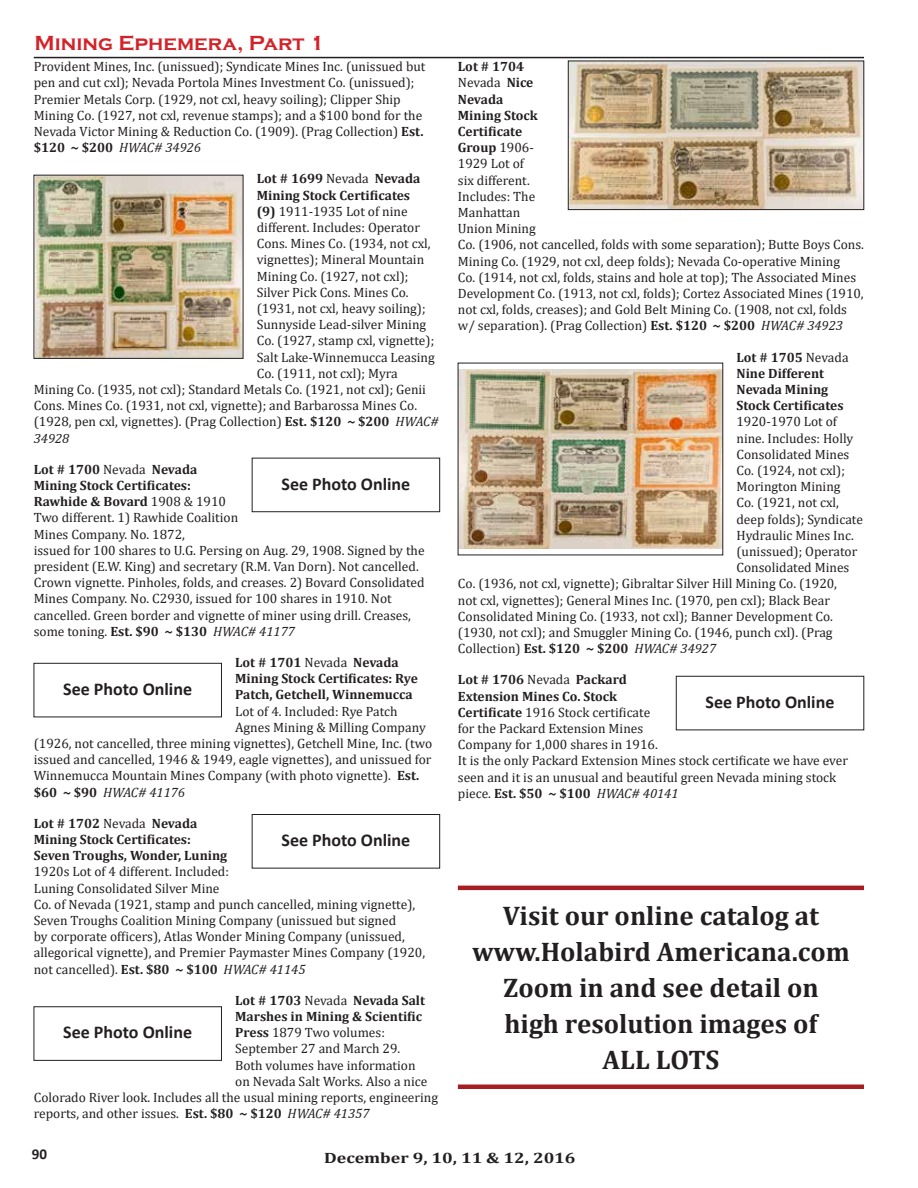
<style>
.page{position:relative;width:918px;height:1188px;background:#fff}
.page>*{position:absolute;margin:0;border:0;box-sizing:border-box;transform-origin:0 0}
.t1{font:700 27px/36px "Cambria";color:#231f20;text-align:center}
.t2{font:700 21px "Copperplate Gothic";color:#d2232a}
.t3{font:700 18px "Calibri";color:#231f20}
.t4{font:700 15px "Cambria";color:#231f20;scale:1.2 1}
.t5{font:700 15px "Calibri";color:#231f20}
.t6{font:13.5px/16.2px "Cambria";color:#231f20}
.t7{font:700 13.5px/16.2px "Cambria";color:#231f20}
.t8{font:italic 13.5px "Cambria";color:#231f20}
.s1{font-weight:700}
.s2{font-style:italic}
.s3{font-weight:400}
.s4{font-weight:700;font-style:normal}
.s5{font-weight:400;font-style:italic}
</style>
<div class="page">
<hr style="left:34px;top:57px;width:830px;height:1px;background:#231f20">
<hr style="left:458px;top:886px;width:406px;height:4px;background:#a71e22">
<div style="left:458px;top:1084px;width:406px;height:5px;background:#a71e22"></div>
<img style="left:460px;top:369px;width:261px;height:180px">
<img style="left:36px;top:177px;width:205px;height:180px">
<img style="left:570px;top:63px;width:292px;height:145px">
<div style="left:568px;top:61px;width:296px;height:149px;border:1px solid #231f20"></div>
<div style="left:34px;top:663px;width:188px;height:54px;border:1px solid #231f20"></div>
<div style="left:252px;top:458px;width:188px;height:54px;border:1px solid #231f20"></div>
<div style="left:252px;top:814px;width:188px;height:54px;border:1px solid #231f20"></div>
<div style="left:676px;top:676px;width:188px;height:54px;border:1px solid #231f20"></div>
<div style="left:34px;top:1007px;width:188px;height:54px;border:1px solid #231f20"></div>
<h2 class="t2" style="left:35px;top:31px;width:292px">Mining Ephemera, Part 1</h2>
<p class="t6" style="left:34px;top:58px;width:393px">Provident Mines, Inc. (unissued); Syndicate Mines Inc. (unissued but pen and cut cxl); Nevada Portola Mines Investment Co. (unissued); Premier Metals Corp. (1929, not cxl, heavy soiling); Clipper Ship Mining Co. (1927, not cxl, revenue stamps); and a $100 bond for the Nevada Victor Mining &amp; Reduction Co. (1909). (Prag Collection) <span class="s1">Est. $120 ~ $200</span> <span class="s2">HWAC# 34926</span></p>
<p class="t7" style="left:257px;top:170px;width:165px">Lot # 1699 <span class="s3">Nevada</span> Nevada</p>
<p class="t7" style="left:257px;top:187px;width:155px">Mining Stock Certificates</p>
<p class="t6" style="left:257px;top:203px;width:152px"><span class="s1">(9)</span> 1911-1935 Lot of nine</p>
<p class="t6" style="left:257px;top:219px;width:165px">different. Includes: Operator</p>
<p class="t6" style="left:257px;top:235px;width:175px">Cons. Mines Co. (1934, not cxl,</p>
<p class="t6" style="left:257px;top:252px;width:169px">vignettes); Mineral Mountain</p>
<p class="t6" style="left:257px;top:268px;width:153px">Mining Co. (1927, not cxl);</p>
<p class="t6" style="left:257px;top:284px;width:153px">Silver Pick Cons. Mines Co.</p>
<p class="t6" style="left:257px;top:300px;width:170px">(1931, not cxl, heavy soiling);</p>
<p class="t6" style="left:257px;top:316px;width:171px">Sunnyside Lead-silver Mining</p>
<p class="t6" style="left:257px;top:333px;width:179px">Co. (1927, stamp cxl, vignette);</p>
<p class="t6" style="left:257px;top:349px;width:180px">Salt Lake-Winnemucca Leasing</p>
<p class="t6" style="left:257px;top:365px;width:143px">Co. (1911, not cxl); Myra</p>
<p class="t6" style="left:34px;top:381px;width:394px">Mining Co. (1935, not cxl); Standard Metals Co. (1921, not cxl); Genii</p>
<p class="t6" style="left:34px;top:397px;width:385px">Cons. Mines Co. (1931, not cxl, vignette); and Barbarossa Mines Co.</p>
<p class="t6" style="left:34px;top:414px;width:407px">(1928, pen cxl, vignettes). (Prag Collection) <span class="s1">Est. $120 ~ $200</span> <span class="s2">HWAC#</span></p>
<p class="t8" style="left:34px;top:429px;width:37px">34928</p>
<p class="t6" style="left:34px;top:461px;width:392px"><span class="s1">Lot # 1700</span> Nevada <span class="s1">Nevada<br>Mining Stock Certificates:<br>Rawhide &amp; Bovard</span> 1908 &amp; 1910<br>Two different. 1) Rawhide Coalition<br>Mines Company. No. 1872,<br>issued for 100 shares to U.G. Persing on Aug. 29, 1908. Signed by the president (E.W. King) and secretary (R.M. Van Dorn). Not cancelled.<br>Crown vignette. Pinholes, folds, and creases. 2) Bovard Consolidated Mines Company. No. C2930, issued for 100 shares in 1910. Not cancelled. Green border and vignette of miner using drill. Creases, some toning. <span class="s1">Est. $90 ~ $130</span> <span class="s2">HWAC# 41177</span></p>
<p class="t7" style="left:235px;top:654px;width:184px">Lot # 1701 <span class="s3">Nevada</span> Nevada<br>Mining Stock Certificates: Rye<br>Patch, Getchell, Winnemucca</p>
<p class="t6" style="left:235px;top:703px;width:164px">Lot of 4. Included: Rye Patch</p>
<p class="t6" style="left:235px;top:719px;width:192px">Agnes Mining &amp; Milling Company</p>
<p class="t6" style="left:34px;top:735px;width:400px">(1926, not cancelled, three mining vignettes), Getchell Mine, Inc. (two</p>
<p class="t6" style="left:34px;top:751px;width:399px">issued and cancelled, 1946 &amp; 1949, eagle vignettes), and unissued for</p>
<p class="t6" style="left:34px;top:768px;width:387px">Winnemucca Mountain Mines Company (with photo vignette). <span class="s1">Est.</span></p>
<p class="t8" style="left:34px;top:783px;width:153px"><span class="s4">$60 ~ $90</span> HWAC# 41176</p>
<p class="t7" style="left:34px;top:815px;width:195px">Lot # 1702 <span class="s3">Nevada</span> Nevada<br>Mining Stock Certificates:<br>Seven Troughs, Wonder, Luning</p>
<p class="t6" style="left:34px;top:864px;width:393px">1920s Lot of 4 different. Included:<br>Luning Consolidated Silver Mine<br>Co. of Nevada (1921, stamp and punch cancelled, mining vignette), Seven Troughs Coalition Mining Company (unissued but signed<br>by corporate officers), Atlas Wonder Mining Company (unissued, allegorical vignette), and Premier Paymaster Mines Company (1920, not cancelled). <span class="s1">Est. $80 ~ $100</span> <span class="s2">HWAC# 41145</span></p>
<p class="t7" style="left:235px;top:992px;width:191px">Lot # 1703 <span class="s3">Nevada</span> Nevada Salt</p>
<p class="t7" style="left:235px;top:1008px;width:189px">Marshes in Mining &amp; Scientific</p>
<p class="t6" style="left:235px;top:1024px;width:151px"><span class="s1">Press</span> 1879 Two volumes:</p>
<p class="t6" style="left:235px;top:1041px;width:167px">September 27 and March 29.</p>
<p class="t6" style="left:235px;top:1057px;width:182px">Both volumes have information</p>
<p class="t6" style="left:235px;top:1073px;width:194px">on Nevada Salt Works. Also a nice</p>
<p class="t6" style="left:34px;top:1089px;width:406px">Colorado River look. Includes all the usual mining reports, engineering</p>
<p class="t6" style="left:34px;top:1105px;width:337px">reports, and other issues. <span class="s1">Est. $80 ~ $120</span> <span class="s2">HWAC# 41357</span></p>
<h3 class="t3" style="left:282px;top:471px;width:130px">See Photo Online</h3>
<h3 class="t3" style="left:63px;top:676px;width:130px">See Photo Online</h3>
<h3 class="t3" style="left:282px;top:827px;width:130px">See Photo Online</h3>
<h3 class="t3" style="left:63px;top:1020px;width:130px">See Photo Online</h3>
<p class="t6" style="left:458px;top:58px;width:408px"><span class="s1">Lot # 1704<br></span>Nevada <span class="s1">Nice<br>Nevada<br>Mining Stock<br>Certificate<br>Group</span> 1906-<br>1929 Lot of<br>six different.<br>Includes: The<br>Manhattan<br>Union Mining<br>Co. (1906, not cancelled, folds with some separation); Butte Boys Cons.<br>Mining Co. (1929, not cxl, deep folds); Nevada Co-operative Mining<br>Co. (1914, not cxl, folds, stains and hole at top); The Associated Mines<br>Development Co. (1913, not cxl, folds); Cortez Associated Mines (1910, not cxl, folds, creases); and Gold Belt Mining Co. (1908, not cxl, folds w/ separation). (Prag Collection) <span class="s1">Est. $120 ~ $200</span> <span class="s2">HWAC# 34923</span></p>
<p class="t7" style="left:737px;top:348px;width:114px">Lot # 1705 <span class="s3">Nevada<br></span>Nine Different<br>Nevada Mining<br>Stock Certificates</p>
<p class="t6" style="left:737px;top:414px;width:102px">1920-1970 Lot of</p>
<p class="t6" style="left:737px;top:430px;width:118px">nine. Includes: Holly</p>
<p class="t6" style="left:737px;top:446px;width:114px">Consolidated Mines</p>
<p class="t6" style="left:737px;top:462px;width:110px">Co. (1924, not cxl);</p>
<p class="t6" style="left:737px;top:478px;width:106px">Morington Mining</p>
<p class="t6" style="left:737px;top:495px;width:104px">Co. (1921, not cxl,</p>
<p class="t6" style="left:737px;top:511px;width:128px">deep folds); Syndicate</p>
<p class="t6" style="left:737px;top:527px;width:119px">Hydraulic Mines Inc.</p>
<p class="t6" style="left:737px;top:543px;width:122px">(unissued); Operator</p>
<p class="t6" style="left:737px;top:559px;width:114px">Consolidated Mines</p>
<p class="t6" style="left:458px;top:576px;width:381px">Co. (1936, not cxl, vignette); Gibraltar Silver Hill Mining Co. (1920,</p>
<p class="t6" style="left:458px;top:592px;width:374px">not cxl, vignettes); General Mines Inc. (1970, pen cxl); Black Bear</p>
<p class="t6" style="left:458px;top:608px;width:377px">Consolidated Mining Co. (1933, not cxl); Banner Development Co.</p>
<p class="t6" style="left:458px;top:624px;width:376px">(1930, not cxl); and Smuggler Mining Co. (1946, punch cxl). (Prag</p>
<p class="t7" style="left:458px;top:640px;width:260px"><span class="s3">Collection)</span> Est. $120 ~ $200 <span class="s5">HWAC# 34927</span></p>
<p class="t6" style="left:458px;top:672px;width:392px"><span class="s1">Lot # 1706</span> Nevada <span class="s1">Packard<br>Extension Mines Co. Stock<br>Certificate</span> 1916 Stock certificate<br>for the Packard Extension Mines<br>Company for 1,000 shares in 1916.<br>It is the only Packard Extension Mines stock certificate we have ever seen and it is an unusual and beautiful green Nevada mining stock piece. <span class="s1">Est. $50 ~ $100</span> <span class="s2">HWAC# 40141</span></p>
<h3 class="t3" style="left:706px;top:689px;width:130px">See Photo Online</h3>
<h1 class="t1" style="left:472px;top:897px;width:379px">Visit our online catalog at www.Holabird Americana.com<br>Zoom in and see detail on<br>high resolution images of<br>ALL LOTS</h1>
<p class="t5" style="left:32px;top:1144px;width:17px">90</p>
<p class="t4" style="left:324px;top:1147px;width:211px">December 9, 10, 11 &amp; 12, 2016</p>
</div>
